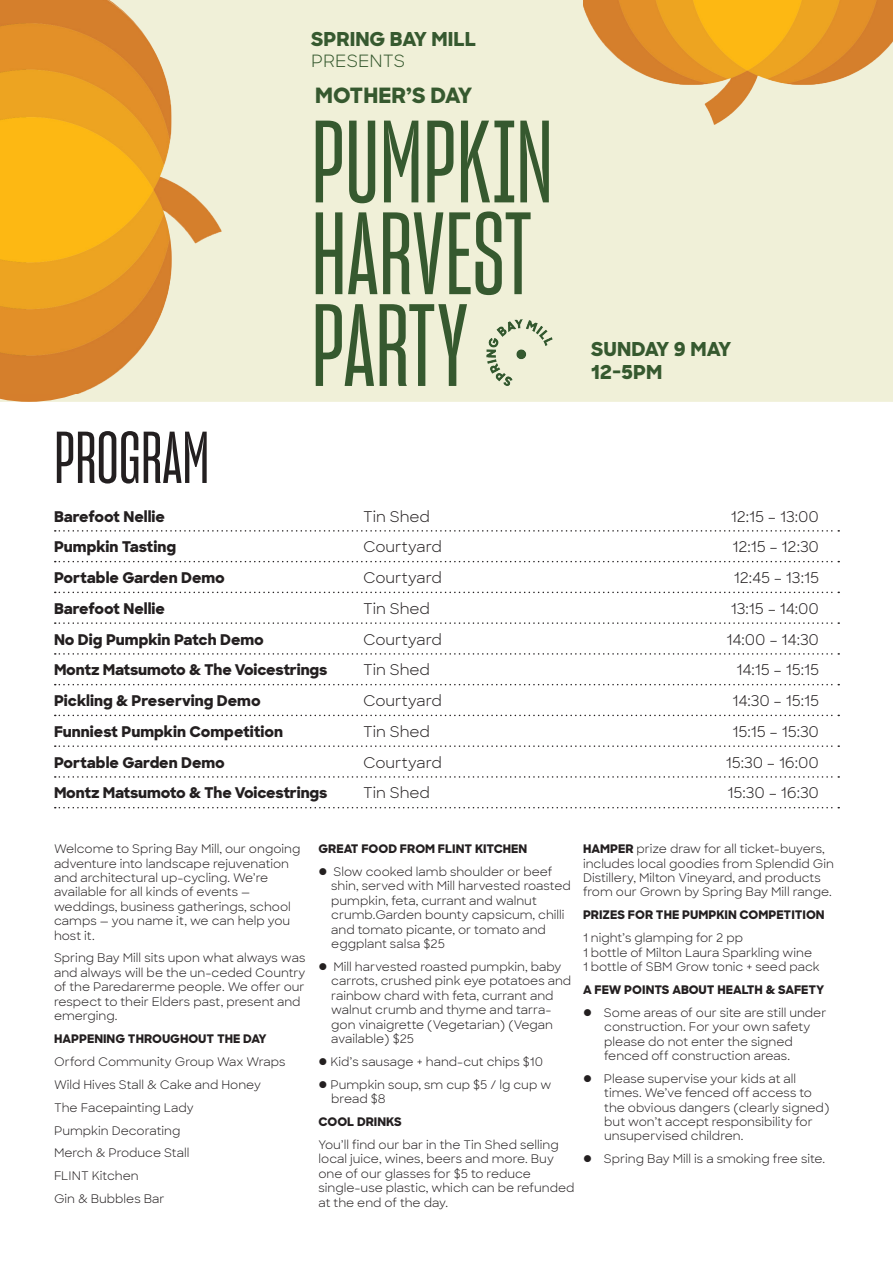
<style>
.page{position:relative;width:893px;height:1263px;background:#fff}
.page>*{position:absolute;margin:0;border:0;box-sizing:border-box;transform-origin:0 0}
.t1{font:114.75px "Sharp Grotesk Medium 11";color:#36592f}
.t2{font:72px "Sharp Grotesk Medium 11";color:#231f20}
.t3{font:800 21.45px "Sharp Sans";color:#36592f}
.t4{font:800 19.5px "Sharp Sans";color:#36592f}
.t5{font:17.25px "Sharp Sans";color:#36592f}
.t6{font:800 15px "Sharp Sans";letter-spacing:-.005em;color:#231f20}
.t7{font:15px "Sharp Sans";color:#231f20}
.t8{font:12px/14.4px "Sharp Sans";color:#231f20}
.t9{font:800 12px "Sharp Sans";color:#231f20}
.s1{font-weight:800}
</style>
<div class="page">
<svg style="left:55px;top:530px;width:784px;height:2px"></svg>
<svg style="left:55px;top:561px;width:784px;height:1px"></svg>
<svg style="left:55px;top:592px;width:784px;height:1px"></svg>
<svg style="left:55px;top:622px;width:784px;height:2px"></svg>
<svg style="left:55px;top:653px;width:784px;height:2px"></svg>
<svg style="left:55px;top:684px;width:784px;height:1px"></svg>
<svg style="left:55px;top:715px;width:784px;height:1px"></svg>
<svg style="left:55px;top:745px;width:784px;height:2px"></svg>
<svg style="left:55px;top:776px;width:784px;height:2px"></svg>
<svg style="left:55px;top:807px;width:784px;height:1px"></svg>
<div style="left:1px;top:1px;width:891px;height:400px;background:#f0f0d8"></div>
<svg style="left:0;top:393px;width:172px;height:9px"></svg>
<img style="left:0;top:0;width:223px;height:393px">
<img style="left:583px;top:0;width:310px;height:126px">
<img style="left:486px;top:319px;width:67px;height:67px">
<p class="t4" style="left:311px;top:24px;width:167px">SPRING BAY MILL</p>
<p class="t5" style="left:311px;top:48px;width:95px">PRESENTS</p>
<p class="t3" style="left:315px;top:79px;width:159px">MOTHER’S DAY</p>
<p class="t1" style="left:311px;top:91px;width:244px">PUMPKIN</p>
<p class="t1" style="left:311px;top:183px;width:222px">HARVEST</p>
<p class="t1" style="left:311px;top:275px;width:158px">PARTY</p>
<p class="t4" style="left:591px;top:334px;width:142px">SUNDAY 9 MAY</p>
<p class="t4" style="left:591px;top:358px;width:72px">12-5PM</p>
<p class="t2" style="left:54px;top:413px;width:157px">PROGRAM</p>
<p class="t6" style="left:54px;top:505px;width:112px">Barefoot Nellie</p>
<p class="t7" style="left:363px;top:505px;width:69px">Tin Shed</p>
<p class="t7" style="left:731px;top:505px;width:90px">12:15 – 13:00</p>
<p class="t6" style="left:54px;top:536px;width:124px">Pumpkin Tasting</p>
<p class="t7" style="left:363px;top:536px;width:80px">Courtyard</p>
<p class="t7" style="left:732px;top:536px;width:88px">12:15 – 12:30</p>
<p class="t6" style="left:54px;top:566px;width:172px">Portable Garden Demo</p>
<p class="t7" style="left:363px;top:566px;width:80px">Courtyard</p>
<p class="t7" style="left:734px;top:566px;width:87px">12:45 – 13:15</p>
<p class="t6" style="left:54px;top:597px;width:112px">Barefoot Nellie</p>
<p class="t7" style="left:363px;top:597px;width:69px">Tin Shed</p>
<p class="t7" style="left:731px;top:597px;width:90px">13:15 – 14:00</p>
<p class="t6" style="left:54px;top:628px;width:211px">No Dig Pumpkin Patch Demo</p>
<p class="t7" style="left:363px;top:628px;width:80px">Courtyard</p>
<p class="t7" style="left:726px;top:628px;width:94px">14:00 – 14:30</p>
<p class="t6" style="left:54px;top:659px;width:275px">Montz Matsumoto &amp; The Voicestrings</p>
<p class="t7" style="left:363px;top:659px;width:69px">Tin Shed</p>
<p class="t7" style="left:736px;top:659px;width:84px">14:15 – 15:15</p>
<p class="t6" style="left:54px;top:689px;width:208px">Pickling &amp; Preserving Demo</p>
<p class="t7" style="left:363px;top:689px;width:80px">Courtyard</p>
<p class="t7" style="left:732px;top:689px;width:88px">14:30 – 15:15</p>
<p class="t6" style="left:54px;top:720px;width:231px">Funniest Pumpkin Competition</p>
<p class="t7" style="left:363px;top:720px;width:69px">Tin Shed</p>
<p class="t7" style="left:732px;top:720px;width:88px">15:15 – 15:30</p>
<p class="t6" style="left:54px;top:751px;width:172px">Portable Garden Demo</p>
<p class="t7" style="left:363px;top:751px;width:80px">Courtyard</p>
<p class="t7" style="left:726px;top:751px;width:95px">15:30 – 16:00</p>
<p class="t6" style="left:54px;top:782px;width:275px">Montz Matsumoto &amp; The Voicestrings</p>
<p class="t7" style="left:363px;top:782px;width:69px">Tin Shed</p>
<p class="t7" style="left:728px;top:782px;width:93px">15:30 – 16:30</p>
<p class="t8" style="left:54px;top:841px;width:248px">Welcome to Spring Bay Mill, our ongoing adventure into landscape rejuvenation and architectural up-cycling. We’re available for all kinds of events — weddings, business gatherings, school camps — you name it, we can help you host it.</p>
<p class="t8" style="left:54px;top:950px;width:253px">Spring Bay Mill sits upon what always was and always will be the un-ceded Country of the Paredarerme people. We offer our respect to their Elders past, present and emerging.</p>
<p class="t9" style="left:54px;top:1029px;width:214px">HAPPENING THROUGHOUT THE DAY</p>
<p class="t8" style="left:54px;top:1054px;width:233px">Orford Community Group Wax Wraps</p>
<p class="t8" style="left:54px;top:1077px;width:209px">Wild Hives Stall &amp; Cake and Honey</p>
<p class="t8" style="left:54px;top:1099px;width:141px">The Facepainting Lady</p>
<p class="t8" style="left:54px;top:1122px;width:128px">Pumpkin Decorating</p>
<p class="t8" style="left:54px;top:1145px;width:137px">Merch &amp; Produce Stall</p>
<p class="t8" style="left:54px;top:1168px;width:86px">FLINT Kitchen</p>
<p class="t8" style="left:54px;top:1191px;width:112px">Gin &amp; Bubbles Bar</p>
<p class="t9" style="left:318px;top:840px;width:210px">GREAT FOOD FROM FLINT KITCHEN</p>
<p class="t8" style="left:331px;top:864px;width:241px;text-indent:-13px">● Slow cooked lamb shoulder or beef shin, served with Mill harvested roasted pumpkin, feta, currant and walnut crumb.Garden bounty capsicum, chilli and tomato picante, or tomato and eggplant salsa $25</p>
<p class="t8" style="left:331px;top:959px;width:242px;text-indent:-13px">● Mill harvested roasted pumpkin, baby carrots, crushed pink eye potatoes and rainbow chard with feta, currant and walnut crumb and thyme and tarra&shy;gon vinaigrette (Vegetarian) (Vegan available) $25</p>
<p class="t8" style="left:318px;top:1054px;width:226px">● Kid’s sausage + hand-cut chips $10</p>
<p class="t8" style="left:331px;top:1077px;width:222px;text-indent:-13px">● Pumpkin soup, sm cup $5 / lg cup w bread $8</p>
<p class="t9" style="left:318px;top:1113px;width:85px">COOL DRINKS</p>
<p class="t8" style="left:318px;top:1137px;width:257px">You’ll find our bar in the Tin Shed selling local juice, wines, beers and more. Buy one of our glasses for $5 to reduce single-use plastic, which can be refunded at the end of the day.</p>
<p class="t8" style="left:583px;top:841px;width:253px"><span class="s1">HAMPER</span> prize draw for all ticket-buyers, includes local goodies from Splendid Gin Distillery, Milton Vineyard, and products from our Grown by Spring Bay Mill range.</p>
<p class="t9" style="left:583px;top:906px;width:243px">PRIZES FOR THE PUMPKIN COMPETITION</p>
<p class="t8" style="left:583px;top:930px;width:238px">1 night’s glamping for 2 pp<br>1 bottle of Milton Laura Sparkling wine<br>1 bottle of SBM Grow tonic + seed pack</p>
<p class="t9" style="left:583px;top:980px;width:243px">A FEW POINTS ABOUT HEALTH &amp; SAFETY</p>
<p class="t8" style="left:604px;top:1005px;width:224px;text-indent:-21px">● Some areas of our site are still under construction. For your own safety please do not enter the signed fenced off construction areas.</p>
<p class="t8" style="left:604px;top:1071px;width:227px;text-indent:-21px">● Please supervise your kids at all times. We’ve fenced off access to the obvious dangers (clearly signed) but won’t accept responsibility for unsupervised children.</p>
<p class="t8" style="left:583px;top:1151px;width:244px">● Spring Bay Mill is a smoking free site.</p>
</div>
